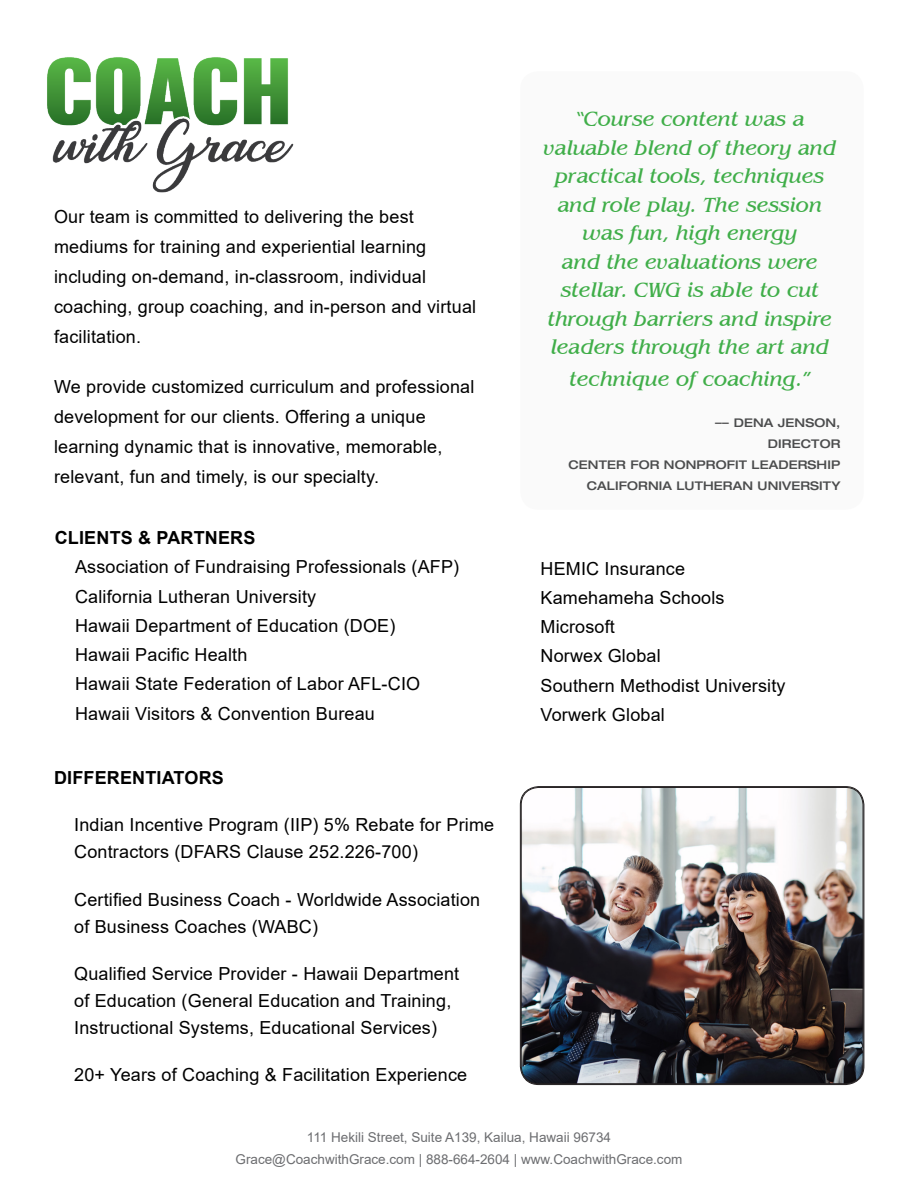
<style>
.page{position:relative;width:918px;height:1188px;background:#fff}
.page>*{position:absolute;margin:0;border:0;box-sizing:border-box;transform-origin:0 0}
.DSWA_Regular{font:italic 21px/28.5px "Benguiat IT Cby BT";letter-spacing:.01em;color:#40ae49;text-align:center}
.DSWA_Sub_Header{font:18px/30px "Arial";letter-spacing:.01em;color:#000}
.DSWA_Sub_Header-2{font:700 18px "Arial";letter-spacing:.01em;color:#000}
.t1{font:13.5px/21.1px "Arial";color:#6c6d70;text-align:center}
.DSWA_Sub_Header-3{font:500 expanded 12px/21px "Helvetica Neue LT Std";letter-spacing:.01em;color:#4b4c4d;text-align:right}
.s1{font-weight:400;font-size:13.5px;color:#3e3e3f}
</style>
<div class="page">
<div style="left:520px;top:71px;width:344px;height:439px;background:#fafafa;border-radius:18px"></div>
<img style="left:47px;top:57px;width:247px;height:136px">
<img style="left:521px;top:787px;width:342px;height:297px">
<div style="left:521px;top:787px;width:342px;height:297px;border:1px solid #231f20;border-radius:18px"></div>
<p class="DSWA_Sub_Header" style="left:54px;top:202px;width:424px">Our team is committed to delivering the best mediums for training and experiential learning including on-demand, in-classroom, individual coaching, group coaching, and in-person and virtual facilitation.</p>
<p class="DSWA_Sub_Header" style="left:54px;top:372px;width:422px">We provide customized curriculum and professional development for our clients. Offering a unique learning dynamic that is innovative, memorable, relevant, fun and timely, is our specialty.</p>
<p class="DSWA_Sub_Header-2" style="left:55px;top:525px;width:202px">CLIENTS &amp; PARTNERS</p>
<p class="DSWA_Sub_Header" style="left:75px;top:552px;width:386px">Association of Fundraising Professionals (AFP)</p>
<p class="DSWA_Sub_Header" style="left:75px;top:581px;width:243px">California Lutheran University</p>
<p class="DSWA_Sub_Header" style="left:75px;top:611px;width:322px">Hawaii Department of Education (DOE)</p>
<p class="DSWA_Sub_Header" style="left:75px;top:640px;width:174px">Hawaii Pacific Health</p>
<p class="DSWA_Sub_Header" style="left:75px;top:669px;width:347px">Hawaii State Federation of Labor AFL-CIO</p>
<p class="DSWA_Sub_Header" style="left:75px;top:698px;width:301px">Hawaii Visitors &amp; Convention Bureau</p>
<p class="DSWA_Sub_Header-2" style="left:54px;top:765px;width:171px">DIFFERENTIATORS</p>
<p class="DSWA_Sub_Header" style="left:74px;top:812px;width:421px;line-height:27px">Indian Incentive Program (IIP) 5% Rebate for Prime<br>Contractors (DFARS Clause 252.226-700)</p>
<p class="DSWA_Sub_Header" style="left:74px;top:886px;width:408px;line-height:27px">Certified Business Coach - Worldwide Association of Business Coaches (WABC)</p>
<p class="DSWA_Sub_Header" style="left:74px;top:960px;width:387px;line-height:27px">Qualified Service Provider - Hawaii Department of Education (General Education and Training,<br>Instructional Systems, Educational Services)</p>
<p class="DSWA_Sub_Header" style="left:74px;top:1060px;width:394px">20+ Years of Coaching &amp; Facilitation Experience</p>
<p class="DSWA_Regular" style="left:544px;top:105px;width:294px">“Course content was a valuable blend of theory and practical tools, techniques and role play. The session was fun, high energy<br>and the evaluations were stellar. CWG is able to cut through barriers and inspire leaders through the art and</p>
<p class="DSWA_Regular" style="left:570px;top:364px;width:243px">technique of coaching.”</p>
<p class="DSWA_Sub_Header-3" style="left:568px;top:412px;width:274px"><span class="s1">––</span> DENA JENSON,<br>DIRECTOR<br>CENTER FOR NONPROFIT LEADERSHIP<br>CALIFORNIA LUTHERAN UNIVERSITY</p>
<p class="DSWA_Sub_Header" style="left:541px;top:553px;width:146px">HEMIC Insurance</p>
<p class="DSWA_Sub_Header" style="left:541px;top:582px;width:186px">Kamehameha Schools</p>
<p class="DSWA_Sub_Header" style="left:541px;top:612px;width:76px">Microsoft</p>
<p class="DSWA_Sub_Header" style="left:541px;top:641px;width:122px">Norwex Global</p>
<p class="DSWA_Sub_Header" style="left:541px;top:670px;width:247px">Southern Methodist University</p>
<p class="DSWA_Sub_Header" style="left:541px;top:699px;width:126px">Vorwerk Global</p>
<p class="t1" style="left:236px;top:1127px;width:448px">111 Hekili Street, Suite A139, Kailua, Hawaii 96734<br>Grace@CoachwithGrace.com | 888-664-2604 | www.CoachwithGrace.com</p>
</div>
